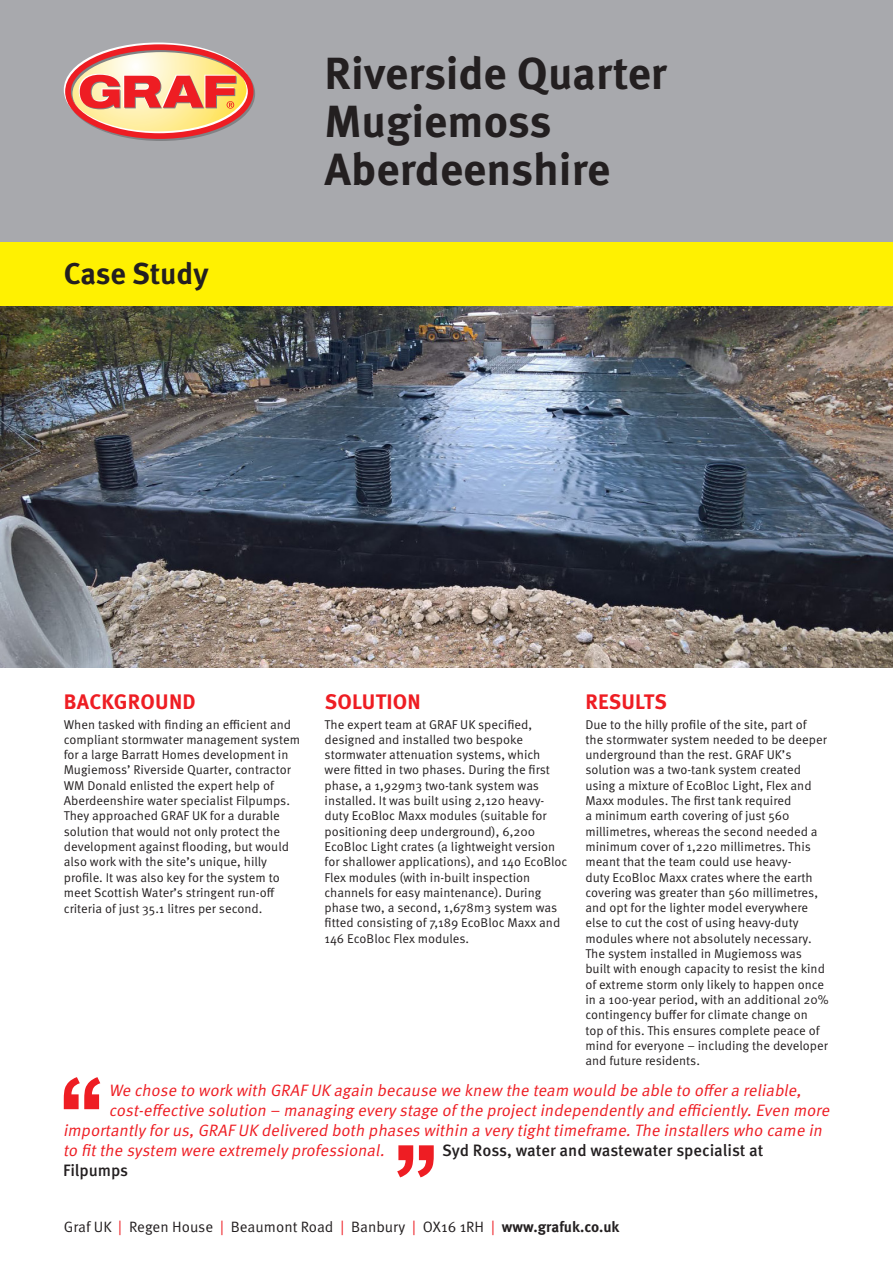
<style>
.page{position:relative;width:893px;height:1263px;background:#fff}
.page>*{position:absolute;margin:0;border:0;box-sizing:border-box;transform-origin:0 0}
.Case_Study_header{font:700 45px/48px "Meta Pro";color:#231f20}
.ad_info{font:700 30px "Meta Pro";color:#231f20}
.subhead{font:700 21px "Meta Pro";letter-spacing:.01em;color:#ee1d23}
.body{font:italic 16.5px "Meta Pro";color:#ee1d23}
.body-2{font:500 16.5px "Meta Pro";letter-spacing:-.005em;color:#231f20}
.bullets{font:15px "Meta Pro";color:#231f20}
.body-3{font:12.75px/15.3px "Meta Pro";color:#231f20}
.s1{color:#ee1d23}
.s2{font-weight:700}
</style>
<div class="page">
<img style="left:0;top:306px;width:893px;height:362px">
<div style="left:0;top:0;width:893px;height:242px;background:#a8a9ad"></div>
<div style="left:65px;top:44px;width:189px;height:95px;border:6px solid #ee1d23;border-radius:50%"></div>
<svg style="left:68px;top:47px;width:183px;height:89px"></svg>
<div style="left:0;top:242px;width:893px;height:64px;background:#fff101"></div>
<svg style="left:64px;top:1077px;width:36px;height:32px"></svg>
<svg style="left:397px;top:1145px;width:37px;height:32px"></svg>
<p class="ad_info" style="left:64px;top:255px;width:146px">Case Study</p>
<p class="Case_Study_header" style="left:325px;top:50px;width:344px">Riverside Quarter<br>Mugiemoss<br>Aberdeenshire</p>
<p class="subhead" style="left:64px;top:688px;width:133px">BACKGROUND</p>
<p class="body-3" style="left:64px;top:717px;width:238px">When tasked with finding an efficient and compliant stormwater management system for a large Barratt Homes development in Mugiemoss’ Riverside Quarter, contractor WM Donald enlisted the expert help of Aberdeenshire water specialist Filpumps.<br>They approached GRAF UK for a durable solution that would not only protect the development against flooding, but would also work with the site’s unique, hilly profile. It was also key for the system to meet Scottish Water’s stringent run-off criteria of just 35.1 litres per second.</p>
<p class="subhead" style="left:325px;top:688px;width:98px">SOLUTION</p>
<p class="body-3" style="left:325px;top:717px;width:244px">The expert team at GRAF UK specified, designed and installed two bespoke stormwater attenuation systems, which were fitted in two phases. During the first phase, a 1,929m3 two-tank system was installed. It was built using 2,120 heavy&shy;duty EcoBloc Maxx modules (suitable for positioning deep underground), 6,200<br>EcoBloc Light crates (a lightweight version for shallower applications), and 14o EcoBloc Flex modules (with in-built inspection channels for easy maintenance). During phase two, a second, 1,678m3 system was fitted consisting of 7,189 EcoBloc Maxx and 146 EcoBloc Flex modules.</p>
<p class="subhead" style="left:585px;top:688px;width:83px">RESULTS</p>
<p class="body-3" style="left:585px;top:717px;width:245px">Due to the hilly profile of the site, part of<br>the stormwater system needed to be deeper underground than the rest. GRAF UK’s solution was a two-tank system created using a mixture of EcoBloc Light, Flex and Maxx modules. The first tank required<br>a minimum earth covering of just 560 millimetres, whereas the second needed a minimum cover of 1,220 millimetres. This meant that the team could use heavy-<br>duty EcoBloc Maxx crates where the earth covering was greater than 560 millimetres, and opt for the lighter model everywhere else to cut the cost of using heavy-duty modules where not absolutely necessary.<br>The system installed in Mugiemoss was built with enough capacity to resist the kind of extreme storm only likely to happen once in a 100-year period, with an additional 20% contingency buffer for climate change on top of this. This ensures complete peace of mind for everyone – including the developer and future residents.</p>
<p class="body" style="left:109px;top:1081px;width:698px">We chose to work with GRAF UK again because we knew the team would be able to offera reliable,</p>
<p class="body" style="left:109px;top:1100px;width:726px">cost-effective solution – managing every stage of the projectindependently and efficiently.Even more</p>
<p class="body" style="left:63px;top:1120px;width:764px">importantly forus,GRAF UK delivered both phases within a very tighttimeframe.The installers who came in</p>
<p class="body" style="left:63px;top:1140px;width:326px">to fitthe system were extremely professional.</p>
<p class="body-2" style="left:442px;top:1140px;width:323px">Syd Ross, water and wastewater specialist at</p>
<p class="body-2" style="left:63px;top:1160px;width:67px">Filpumps</p>
<p class="bullets" style="left:64px;top:1217px;width:557px">Graf UK <span class="s1">|</span> Regen House <span class="s1">|</span> Beaumont Road <span class="s1">|</span> Banbury <span class="s1">|</span> OX16 1RH <span class="s1">|</span> <span class="s2">www.grafuk.co.uk</span></p>
</div>
